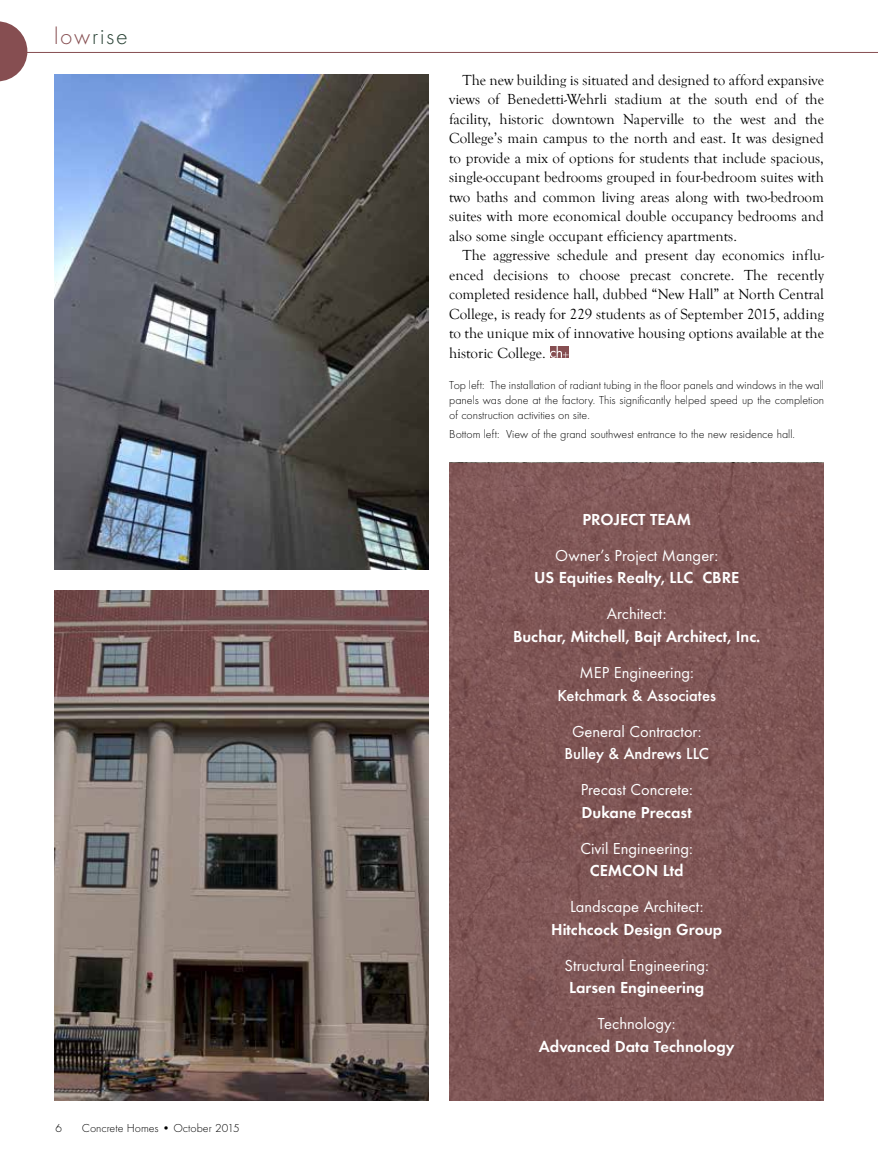
<style>
.page{position:relative;width:878px;height:1175px;background:#fff}
.page>*{position:absolute;margin:0;border:0;box-sizing:border-box;transform-origin:0 0}
.t1{font:300 24px "Futura T";letter-spacing:.075em;color:#2c4538}
.t2{font:600 16.5px "Futura T";color:#fff}
.t3{font:16.5px "Futura T";color:#fff}
.t4{font:500 16.5px "Futura T";color:#fff}
.t5{font:15px/19.5px "Goudy Old Style T";color:#000;text-align:justify}
.t6{font:300 12px/15px "Futura T";color:#000;text-align:justify}
.s1{color:#864e51}
</style>
<div class="page">
<hr style="left:0;top:52px;width:878px;height:1px;background:#864e51">
<svg style="left:0;top:21px;width:27px;height:60px"></svg>
<div style="left:449px;top:463px;width:375px;height:637px;background:#805756"></div>
<img style="left:54px;top:591px;width:375px;height:509px">
<img style="left:54px;top:74px;width:375px;height:495px">
<svg style="left:550px;top:346px;width:18px;height:12px"></svg>
<h1 class="t1" style="left:54px;top:22px;width:75px"><span class="s1">low</span>rise</h1>
<p class="t6" style="left:56px;top:1120px;width:8px">6</p>
<p class="t6" style="left:82px;top:1120px;width:159px">Concrete Homes • October 2015</p>
<p class="t5" style="left:449px;top:70px;width:376px;text-indent:14px">The new building is situated and designed to afford expansive views of Benedetti-Wehrli stadium at the south end of the facility, historic downtown Naperville to the west and the College’s main campus to the north and east. It was designed to provide a mix of options for students that include spacious, single-occupant bedrooms grouped in four-bedroom suites with two baths and common living areas along with two-bedroom suites with more economical double occupancy bedrooms and also some single occupant efficiency apartments.</p>
<p class="t5" style="left:449px;top:246px;width:376px;text-indent:14px">The aggressive schedule and present day economics influ&shy;enced decisions to choose precast concrete. The recently completed residence hall, dubbed “New Hall” at North Central College, is ready for 229 students as of September 2015, adding to the unique mix of innovative housing options available at the historic College.</p>
<p class="t6" style="left:449px;top:377px;width:376px">Top left: The installation of radiant tubing in the floor panels and windows in the wall panels was done at the factory. This significantly helped speed up the completion of construction activities on site.</p>
<p class="t6" style="left:449px;top:427px;width:347px">Bottom left: View of the grand southwest entrance to the new residence hall.</p>
<p class="t2" style="left:582px;top:509px;width:110px">PROJECT TEAM</p>
<p class="t3" style="left:555px;top:546px;width:164px">Owner’s Project Manger:</p>
<p class="t2" style="left:534px;top:568px;width:207px">US Equities Realty, LLC CBRE</p>
<p class="t3" style="left:607px;top:604px;width:61px">Architect:</p>
<p class="t2" style="left:513px;top:626px;width:249px">Buchar, Mitchell, Bajt Architect, Inc.</p>
<p class="t3" style="left:579px;top:663px;width:116px">MEP Engineering:</p>
<p class="t4" style="left:557px;top:685px;width:160px">Ketchmark &amp; Associates</p>
<p class="t3" style="left:572px;top:721px;width:131px">General Contractor:</p>
<p class="t4" style="left:564px;top:744px;width:146px">Bulley &amp; Andrews LLC</p>
<p class="t3" style="left:580px;top:780px;width:114px">Precast Concrete:</p>
<p class="t2" style="left:581px;top:802px;width:112px">Dukane Precast</p>
<p class="t3" style="left:580px;top:838px;width:114px">Civil Engineering:</p>
<p class="t2" style="left:589px;top:860px;width:95px">CEMCON Ltd</p>
<p class="t3" style="left:570px;top:897px;width:135px">Landscape Architect:</p>
<p class="t2" style="left:551px;top:919px;width:172px">Hitchcock Design Group</p>
<p class="t3" style="left:564px;top:955px;width:146px">Structural Engineering:</p>
<p class="t2" style="left:569px;top:978px;width:136px">Larsen Engineering</p>
<p class="t3" style="left:598px;top:1014px;width:79px">Technology:</p>
<p class="t2" style="left:539px;top:1036px;width:197px">Advanced Data Technology</p>
</div>
